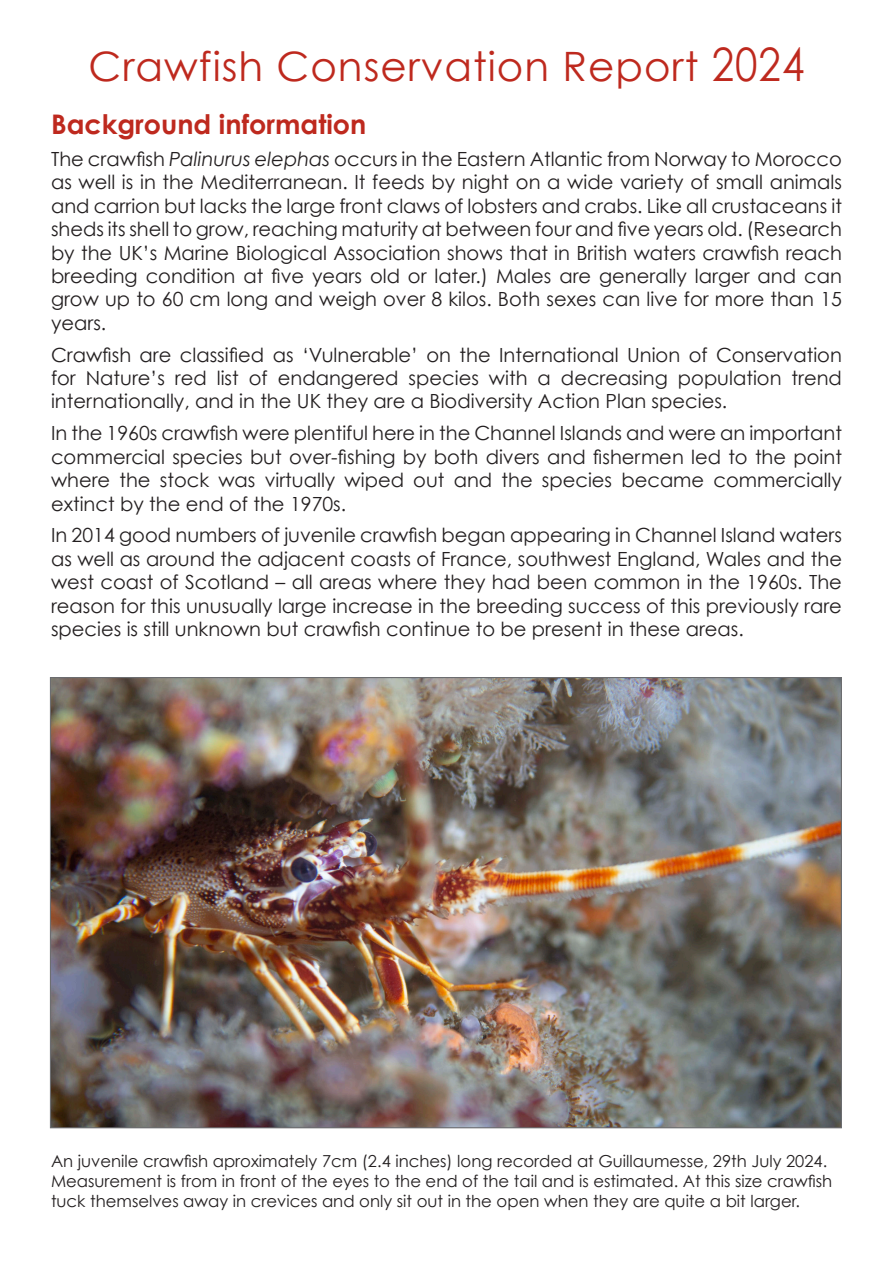
<style>
.page{position:relative;width:893px;height:1263px;background:#fff}
.page>*{position:absolute;margin:0;border:0;box-sizing:border-box;transform-origin:0 0}
.t1{font:40.5px "Century Gothic";letter-spacing:.025em;color:#be291e}
.t2{font:700 27px "Century Gothic";color:#be291e}
.t3{font:19.5px/23.4px "Century Gothic";color:#231f20;text-align:justify}
.t4{font:16.5px/19.8px "Century Gothic";color:#231f20}
.s1{font-size:46.2px}
.s2{font-style:italic}
</style>
<div class="page">
<img style="left:52px;top:679px;width:788px;height:447px">
<p class="t1" style="left:88px;top:42px;width:717px">Crawfish Conservation Report <span class="s1">2024</span></p>
<p class="t2" style="left:51px;top:107px;width:317px">Background information</p>
<p class="t3" style="left:51px;top:147px;width:792px">The crawfish <span class="s2">Palinurus elephas</span> occurs in the Eastern Atlantic from Norway to Morocco as well is in the Mediterranean. It feeds by night on a wide variety of small animals and carrion but lacks the large front claws of lobsters and crabs. Like all crustaceans it sheds its shell to grow, reaching maturity at between four and five years old. (Research by the UK’s Marine Biological Association shows that in British waters crawfish reach breeding condition at five years old or later.) Males are generally larger and can grow up to 60 cm long and weigh over 8 kilos. Both sexes can live for more than 15 years.</p>
<p class="t3" style="left:51px;top:343px;width:792px">Crawfish are classified as ‘Vulnerable’ on the International Union of Conservation for Nature’s red list of endangered species with a decreasing population trend internationally, and in the UK they are a Biodiversity Action Plan species.</p>
<p class="t3" style="left:51px;top:421px;width:792px">In the 1960s crawfish were plentiful here in the Channel Islands and were an important commercial species but over-fishing by both divers and fishermen led to the point where the stock was virtually wiped out and the species became commercially extinct by the end of the 1970s.</p>
<p class="t3" style="left:51px;top:523px;width:792px">In 2014 good numbers of juvenile crawfish began appearing in Channel Island waters as well as around the adjacent coasts of France, southwest England, Wales and the west coast of Scotland – all areas where they had been common in the 1960s. The reason for this unusually large increase in the breeding success of this previously rare species is still unknown but crawfish continue to be present in these areas.</p>
<p class="t4" style="left:51px;top:1151px;width:783px">An juvenile crawfish aproximately 7cm (2.4 inches) long recorded at Guillaumesse, 29th July 2024.<br>Measurement is from in front of the eyes to the end of the tail and is estimated. At this size crawfish tuck themselves away in crevices and only sit out in the open when they are quite a bit larger.</p>
</div>
